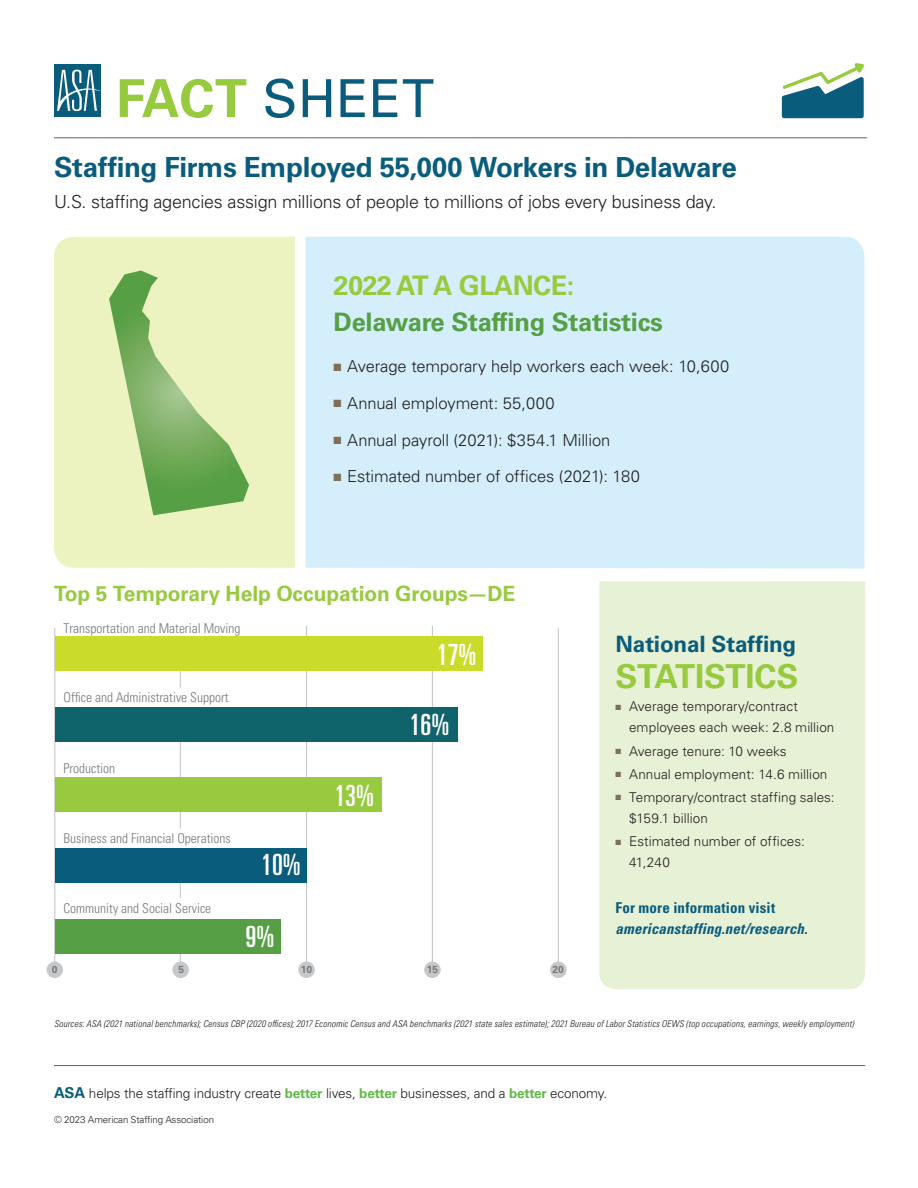
<style>
.page{position:relative;width:918px;height:1188px;background:#fff}
.page>*{position:absolute;margin:0;border:0;box-sizing:border-box;transform-origin:0 0}
.t1{font:52.5px "Univers LT Pro 55 Roman";letter-spacing:.01em;color:#0a5c7d}
.t2{font:700 33px "Univers LT Pro 65";letter-spacing:-.005em;color:#98ca3f}
.t3{font:ultra-condensed 29.25px "Univers LT Std";color:#fff}
._2019_Main_head{font:700 27.75px "Univers LT Pro 65";letter-spacing:-.015em;color:#0a5c7d}
.At_a_glance_header{font:700 27px "Univers LT Pro 65";letter-spacing:-.02em;color:#98ca3f}
.At_a_glance_header-2{font:700 25.5px "Univers LT Pro 65";letter-spacing:-.01em;color:#569f44}
.t4{font:700 22.5px "Univers LT Pro 65";letter-spacing:-.005em;color:#0a5c7d}
.Chart_Header{font:700 21px "Univers LT Pro 65";letter-spacing:-.005em;color:#98ca3f}
.Final_Intro_copy{font:300 18px "Univers LT Pro 45";letter-spacing:-.01em;color:#231f20}
.Bullets{font:300 16.5px "Univers LT Pro 45";letter-spacing:-.005em;color:#231f20}
.Main_bullets{font:300 16.5px "Univers LT Pro 45";letter-spacing:-.005em;color:#231f20}
.t5{font:italic 700 condensed 15px "Univers LT Pro";letter-spacing:.01em;color:#0a5c7d}
.t6{font:700 condensed 15px "Univers LT Pro";letter-spacing:.01em;color:#0a5c7d}
.t7{font:300 13.5px/21px "Univers LT Pro 45";color:#231f20}
.t8{font:300 condensed 13.5px "Univers LT Std";color:#76787b}
.t9{font:700 10.2px "Univers LT Std";color:#76787b}
.t10{font:300 9.75px "Univers LT Pro 45";letter-spacing:-.01em;color:#231f20}
.t11{font:italic 300 condensed 9.3px "Univers LT Pro";letter-spacing:.015em;color:#231f20}
.s1{font-family:"Univers LT Pro 65";font-weight:700;color:#98ca3f}
.s2{color:#806f57}
.s3{font-family:"Univers LT Pro 65";font-weight:700;font-size:15px;color:#0a5c7d}
.s4{font-family:"Univers LT Pro 65";font-weight:700;color:#60bb46}
</style>
<div class="page">
<div style="left:599px;top:581px;width:266px;height:408px;background:#e7f1d5"></div>
<hr style="left:54px;top:138px;width:813px;height:1px;background:#636366">
<div style="left:54px;top:64px;width:46px;height:53px;background:#0a5c7d"></div>
<svg style="left:57px;top:70px;width:44px;height:41px"></svg>
<svg style="left:782px;top:63px;width:82px;height:55px"></svg>
<div style="left:306px;top:237px;width:558px;height:332px;background:#d4effb"></div>
<div style="left:54px;top:237px;width:241px;height:331px;background:#edf2c1"></div>
<hr style="left:54px;top:1065px;width:811px;height:1px;background:#636366">
<hr style="left:54px;top:628px;width:1px;height:336px;background:#c7c8ca">
<div style="left:46px;top:962px;width:17px;height:16px;background:#c7c8ca;border-radius:50%"></div>
<div style="left:298px;top:962px;width:17px;height:16px;background:#c7c8ca;border-radius:50%"></div>
<hr style="left:306px;top:626px;width:1px;height:338px;background:#c7c8ca">
<hr style="left:432px;top:626px;width:1px;height:338px;background:#c7c8ca">
<div style="left:424px;top:962px;width:17px;height:16px;background:#c7c8ca;border-radius:50%"></div>
<hr style="left:558px;top:628px;width:1px;height:336px;background:#c7c8ca">
<div style="left:550px;top:962px;width:17px;height:16px;background:#c7c8ca;border-radius:50%"></div>
<div style="left:172px;top:962px;width:17px;height:16px;background:#c7c8ca;border-radius:50%"></div>
<hr style="left:180px;top:797px;width:1px;height:31px;background:#c7c8ca">
<hr style="left:180px;top:639px;width:1px;height:48px;background:#c7c8ca">
<hr style="left:180px;top:919px;width:1px;height:44px;background:#c7c8ca">
<hr style="left:180px;top:848px;width:1px;height:50px;background:#c7c8ca">
<hr style="left:180px;top:710px;width:1px;height:76px;background:#c7c8ca">
<div style="left:55px;top:919px;width:226px;height:34px;background:#569f44"></div>
<div style="left:55px;top:848px;width:252px;height:34px;background:#0a5c7d"></div>
<div style="left:55px;top:778px;width:327px;height:34px;background:#98ca3f"></div>
<div style="left:55px;top:707px;width:402px;height:34px;background:#0f646b"></div>
<div style="left:55px;top:636px;width:428px;height:35px;background:#cadb2a"></div>
<svg style="left:109px;top:271px;width:140px;height:244px;background:#b8d395"></svg>
<h1 class="t1" style="left:116px;top:62px;width:319px"><span class="s1">FACT</span> SHEET</h1>
<p class="_2019_Main_head" style="left:54px;top:148px;width:685px">Staffing Firms Employed 55,000 Workers in Delaware</p>
<p class="Final_Intro_copy" style="left:54px;top:190px;width:664px">U.S. staffing agencies assign millions of people to millions of jobs every business day.</p>
<p class="At_a_glance_header" style="left:334px;top:266px;width:242px">2022 AT A GLANCE:</p>
<p class="At_a_glance_header-2" style="left:334px;top:304px;width:331px">Delaware Staffing Statistics</p>
<p class="Bullets" style="left:334px;top:356px;width:397px"><span class="s2">■</span> Average temporary help workers each week: 10,600</p>
<p class="Bullets" style="left:334px;top:392px;width:223px"><span class="s2">■</span> Annual employment: 55,000</p>
<p class="Main_bullets" style="left:334px;top:429px;width:278px"><span class="s2">■</span> Annual payroll (2021): $354.1 Million</p>
<p class="Bullets" style="left:334px;top:466px;width:308px"><span class="s2">■</span> Estimated number of offices (2021): 180</p>
<p class="Chart_Header" style="left:54px;top:578px;width:463px">Top 5 Temporary Help Occupation Groups—DE</p>
<p class="t8" style="left:64px;top:620px;width:178px">Transportation and Material Moving</p>
<p class="t8" style="left:64px;top:689px;width:166px">Office and Administrative Support</p>
<p class="t8" style="left:64px;top:760px;width:53px">Production</p>
<p class="t8" style="left:64px;top:830px;width:169px">Business and Financial Operations</p>
<p class="t8" style="left:64px;top:901px;width:149px">Community and Social Service</p>
<p class="t3" style="left:261px;top:848px;width:41px">10%</p>
<p class="t3" style="left:246px;top:920px;width:30px">9%</p>
<p class="t3" style="left:334px;top:779px;width:41px">13%</p>
<p class="t3" style="left:437px;top:638px;width:41px">17%</p>
<p class="t3" style="left:410px;top:708px;width:41px">16%</p>
<p class="t9" style="left:52px;top:964px;width:7px">0</p>
<p class="t9" style="left:178px;top:964px;width:7px">5</p>
<p class="t9" style="left:301px;top:964px;width:13px">10</p>
<p class="t9" style="left:427px;top:964px;width:13px">15</p>
<p class="t9" style="left:553px;top:964px;width:13px">20</p>
<h3 class="t4" style="left:616px;top:629px;width:182px">National Staffing</h3>
<h2 class="t2" style="left:616px;top:653px;width:184px">STATISTICS</h2>
<p class="t7" style="left:629px;top:696px;width:207px;text-indent:-14px"><span class="s2">■</span> Average temporary/contract employees each week: 2.8 million</p>
<p class="t7" style="left:616px;top:740px;width:173px"><span class="s2">■</span> Average tenure: 10 weeks</p>
<p class="t7" style="left:616px;top:763px;width:213px"><span class="s2">■</span> Annual employment: 14.6 million</p>
<p class="t7" style="left:629px;top:786px;width:207px;text-indent:-14px"><span class="s2">■</span> Temporary/contract staffing sales: $159.1 billion</p>
<p class="t7" style="left:629px;top:830px;width:177px;text-indent:-14px"><span class="s2">■</span> Estimated number of offices:<br>41,240</p>
<p class="t6" style="left:616px;top:899px;width:161px">For more information visit</p>
<p class="t5" style="left:616px;top:920px;width:194px">americanstaffing.net/research.</p>
<p class="t11" style="left:54px;top:1018px;width:801px">Sources: ASA (2021 national benchmarks); Census CBP (2020 offices); 2017 Economic Census and ASA benchmarks (2021 state sales estimate); 2021 Bureau of Labor Statistics OEWS (top occupations, earnings, weekly employment)</p>
<p class="t7" style="left:54px;top:1082px;width:555px"><span class="s3">ASA</span> helps the staffing industry create <span class="s4">better</span> lives, <span class="s4">better</span> businesses, and a <span class="s4">better</span> economy.</p>
<p class="t10" style="left:54px;top:1113px;width:162px">© 2023 American Staffing Association</p>
</div>
